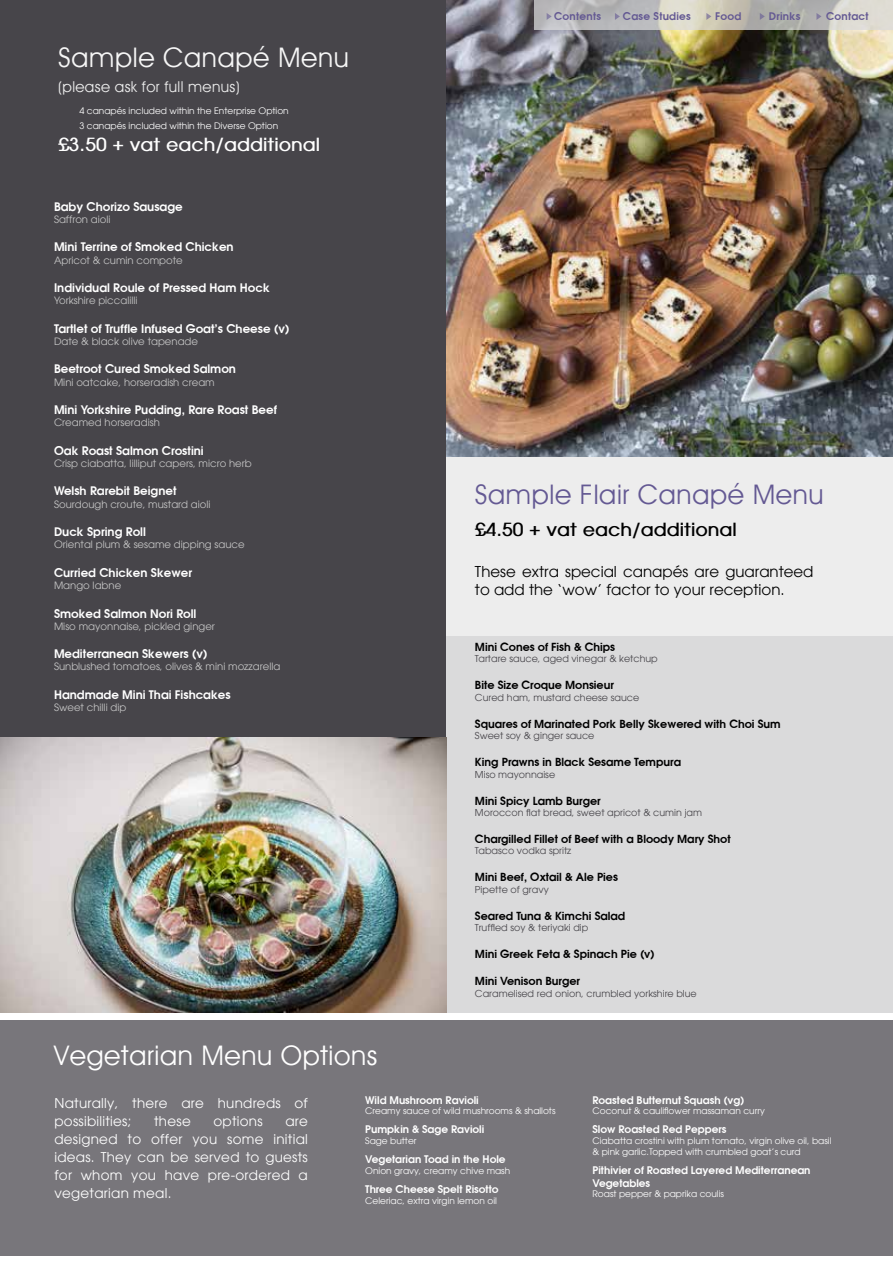
<style>
.page{position:relative;width:893px;height:1263px;background:#fff}
.page>*{position:absolute;margin:0;border:0;box-sizing:border-box;transform-origin:0 0}
.t1{font:27px "Avant Guard Regular SWFTE";letter-spacing:.025em;color:#fff}
.t2{font:27px "Avant Guard Regular SWFTE";letter-spacing:.025em;color:#645993}
.t3{font:27px "Avant Guard Regular SWFTE";letter-spacing:.025em;color:#f6f6f6}
.t4{font:700 18px "Avant Garde";color:#fff}
.t5{font:700 18px "Avant Garde";color:#000}
.t6{font:15px/18px "Avant Garde LT";color:#000}
.t7{font:15px "Avant Guard Regular SWFTE";letter-spacing:.025em;color:#ededed}
.t8{font:13.5px/18px "Avant Garde LT";letter-spacing:.02em;color:#fff}
.t9{font:600 11.85px "Avant Garde";color:#fff}
.t10{font:600 11.1px "Avant Garde";color:#000}
.t11{font:600 10.5px/12.6px "Avant Garde";color:#fff}
.t12{font:600 10.5px "Avant Garde";letter-spacing:.025em;color:#645993}
.t13{font:10.2px "Avant Garde LT";color:#c6c6c6}
.t14{font:9.6px "Avant Garde LT";color:#47454a}
.t15{font:9px/10.8px "Avant Garde LT";color:#fff}
</style>
<div class="page">
<div style="left:0;top:0;width:448px;height:738px;background:#47454a"></div>
<div style="left:446px;top:636px;width:447px;height:377px;background:#dadadb"></div>
<div style="left:446px;top:83px;width:447px;height:553px;background:#ededed"></div>
<div style="left:0;top:1020px;width:893px;height:236px;background:#78767b"></div>
<img style="left:446px;top:1px;width:447px;height:456px">
<img style="left:0;top:738px;width:446px;height:275px">
<svg style="left:534px;top:0;width:359px;height:30px;background:#c3c2bc"></svg>
<svg style="left:547px;top:13px;width:5px;height:7px"></svg>
<svg style="left:615px;top:13px;width:5px;height:7px"></svg>
<svg style="left:706px;top:13px;width:5px;height:7px"></svg>
<svg style="left:760px;top:13px;width:5px;height:7px"></svg>
<svg style="left:816px;top:13px;width:5px;height:7px"></svg>
<h1 class="t3" style="left:58px;top:41px;width:292px">Sample Canapé Menu</h1>
<h3 class="t7" style="left:58px;top:77px;width:183px">(please ask for full menus)</h3>
<p class="t15" style="left:80px;top:103px;width:211px;line-height:15px">4 canapés included within the Enterprise Option<br>3 canapés included within the Diverse Option</p>
<h2 class="t4" style="left:58px;top:133px;width:263px">£3.50 + vat each/additional</h2>
<h3 class="t9" style="left:54px;top:199px;width:130px">Baby Chorizo Sausage</h3>
<p class="t13" style="left:54px;top:213px;width:58px">Saffron aioli</p>
<h3 class="t9" style="left:54px;top:239px;width:181px">Mini Terrine of Smoked Chicken</h3>
<p class="t13" style="left:54px;top:254px;width:130px">Apricot &amp; cumin compote</p>
<h3 class="t9" style="left:54px;top:280px;width:217px">Individual Roule of Pressed Ham Hock</h3>
<p class="t13" style="left:54px;top:294px;width:85px">Yorkshire piccalilli</p>
<h3 class="t9" style="left:54px;top:321px;width:237px">Tartlet of Truffle Infused Goat’s Cheese (v)</h3>
<p class="t13" style="left:54px;top:335px;width:146px">Date &amp; black olive tapenade</p>
<h3 class="t9" style="left:54px;top:361px;width:184px">Beetroot Cured Smoked Salmon</h3>
<p class="t13" style="left:54px;top:376px;width:162px">Mini oatcake, horseradish cream</p>
<h3 class="t9" style="left:54px;top:402px;width:225px">Mini Yorkshire Pudding, Rare Roast Beef</h3>
<p class="t13" style="left:54px;top:416px;width:107px">Creamed horseradish</p>
<h3 class="t9" style="left:54px;top:443px;width:151px">Oak Roast Salmon Crostini</h3>
<p class="t13" style="left:54px;top:457px;width:199px">Crisp ciabatta, lilliput capers, micro herb</p>
<h3 class="t9" style="left:54px;top:483px;width:124px">Welsh Rarebit Beignet</h3>
<p class="t13" style="left:54px;top:498px;width:158px">Sourdough croute, mustard aioli</p>
<h3 class="t9" style="left:54px;top:524px;width:93px">Duck Spring Roll</h3>
<p class="t13" style="left:54px;top:539px;width:192px">Oriental plum &amp; sesame dipping sauce</p>
<h3 class="t9" style="left:54px;top:565px;width:140px">Curried Chicken Skewer</h3>
<p class="t13" style="left:54px;top:579px;width:69px">Mango labne</p>
<h3 class="t9" style="left:54px;top:605px;width:144px">Smoked Salmon Nori Roll</h3>
<p class="t13" style="left:54px;top:620px;width:162px">Miso mayonnaise, pickled ginger</p>
<h3 class="t9" style="left:54px;top:646px;width:155px">Mediterranean Skewers (v)</h3>
<p class="t13" style="left:54px;top:661px;width:228px">Sunblushed tomatoes, olives &amp; mini mozzarella</p>
<h3 class="t9" style="left:54px;top:687px;width:178px">Handmade Mini Thai Fishcakes</h3>
<p class="t13" style="left:54px;top:701px;width:74px">Sweet chilli dip</p>
<p class="t12" style="left:554px;top:9px;width:48px">Contents</p>
<p class="t12" style="left:623px;top:9px;width:69px">Case Studies</p>
<p class="t12" style="left:715px;top:9px;width:28px">Food</p>
<p class="t12" style="left:769px;top:9px;width:33px">Drinks</p>
<p class="t12" style="left:826px;top:9px;width:44px">Contact</p>
<h1 class="t2" style="left:475px;top:478px;width:350px">Sample Flair Canapé Menu</h1>
<h2 class="t5" style="left:475px;top:518px;width:263px">£4.50 + vat each/additional</h2>
<h3 class="t6" style="left:475px;top:562px;width:340px">These extra special canapés are guaranteed to add the ‘wow’ factor to your reception.</h3>
<p class="t10" style="left:475px;top:639px;width:142px">Mini Cones of Fish &amp; Chips</p>
<p class="t14" style="left:475px;top:653px;width:184px">Tartare sauce, aged vinegar &amp; ketchup</p>
<p class="t10" style="left:475px;top:678px;width:141px">Bite Size Croque Monsieur</p>
<p class="t14" style="left:475px;top:692px;width:166px">Cured ham, mustard cheese sauce</p>
<p class="t10" style="left:475px;top:716px;width:307px">Squares of Marinated Pork Belly Skewered with Choi Sum</p>
<p class="t14" style="left:475px;top:730px;width:121px">Sweet soy &amp; ginger sauce</p>
<p class="t10" style="left:475px;top:755px;width:208px">King Prawns in Black Sesame Tempura</p>
<p class="t14" style="left:475px;top:768px;width:82px">Miso mayonnaise</p>
<p class="t10" style="left:475px;top:793px;width:127px">Mini Spicy Lamb Burger</p>
<p class="t14" style="left:475px;top:807px;width:229px">Moroccon flat bread, sweet apricot &amp; cumin jam</p>
<p class="t10" style="left:475px;top:832px;width:257px">Chargilled Fillet of Beef with a Bloody Mary Shot</p>
<p class="t14" style="left:475px;top:845px;width:98px">Tabasco vodka spritz</p>
<p class="t10" style="left:475px;top:870px;width:145px">Mini Beef, Oxtail &amp; Ale Pies</p>
<p class="t14" style="left:475px;top:884px;width:75px">Pipette of gravy</p>
<p class="t10" style="left:475px;top:908px;width:152px">Seared Tuna &amp; Kimchi Salad</p>
<p class="t14" style="left:475px;top:922px;width:115px">Truffled soy &amp; teriyaki dip</p>
<p class="t10" style="left:475px;top:947px;width:181px">Mini Greek Feta &amp; Spinach Pie (v)</p>
<p class="t10" style="left:475px;top:974px;width:107px">Mini Venison Burger</p>
<p class="t14" style="left:475px;top:987px;width:223px">Caramelised red onion, crumbled yorkshire blue</p>
<h1 class="t1" style="left:54px;top:1039px;width:325px">Vegetarian Menu Options</h1>
<p class="t11" style="left:365px;top:1093px;width:115px">Wild Mushroom Ravioli</p>
<p class="t15" style="left:365px;top:1105px;width:192px">Creamy sauce of wild mushrooms &amp; shallots</p>
<p class="t11" style="left:365px;top:1123px;width:121px">Pumpkin &amp; Sage Ravioli</p>
<p class="t15" style="left:365px;top:1135px;width:53px">Sage butter</p>
<p class="t11" style="left:365px;top:1153px;width:142px">Vegetarian Toad in the Hole</p>
<p class="t15" style="left:365px;top:1165px;width:146px">Onion gravy, creamy chive mash</p>
<p class="t11" style="left:365px;top:1182px;width:135px">Three Cheese Spelt Risotto</p>
<p class="t15" style="left:365px;top:1195px;width:133px">Celeriac, extra virgin lemon oil</p>
<h3 class="t8" style="left:54px;top:1094px;width:255px">Naturally, there are hundreds of possibilities;</h3>
<h3 class="t8" style="left:154px;top:1112px;width:38px">these</h3>
<h3 class="t8" style="left:213px;top:1112px;width:51px">options</h3>
<h3 class="t8" style="left:54px;top:1112px;width:255px;text-align:justify;text-indent:231px">are designed to offer you some initial ideas. They can be served to guests for whom you have pre-ordered a vegetarian meal.</h3>
<p class="t11" style="left:592px;top:1093px;width:153px">Roasted Butternut Squash (vg)</p>
<p class="t15" style="left:592px;top:1105px;width:174px">Coconut &amp; cauliflower massaman curry</p>
<p class="t11" style="left:592px;top:1123px;width:135px">Slow Roasted Red Peppers</p>
<p class="t15" style="left:592px;top:1135px;width:240px">Ciabatta crostini with plum tomato, virgin olive oil, basil &amp; pink garlic.Topped with crumbled goat’s curd</p>
<p class="t11" style="left:592px;top:1163px;width:220px">Pithivier of Roasted Layered Mediterranean<br>Vegetables</p>
<p class="t15" style="left:592px;top:1188px;width:133px">Roast pepper &amp; paprika coulis</p>
</div>
